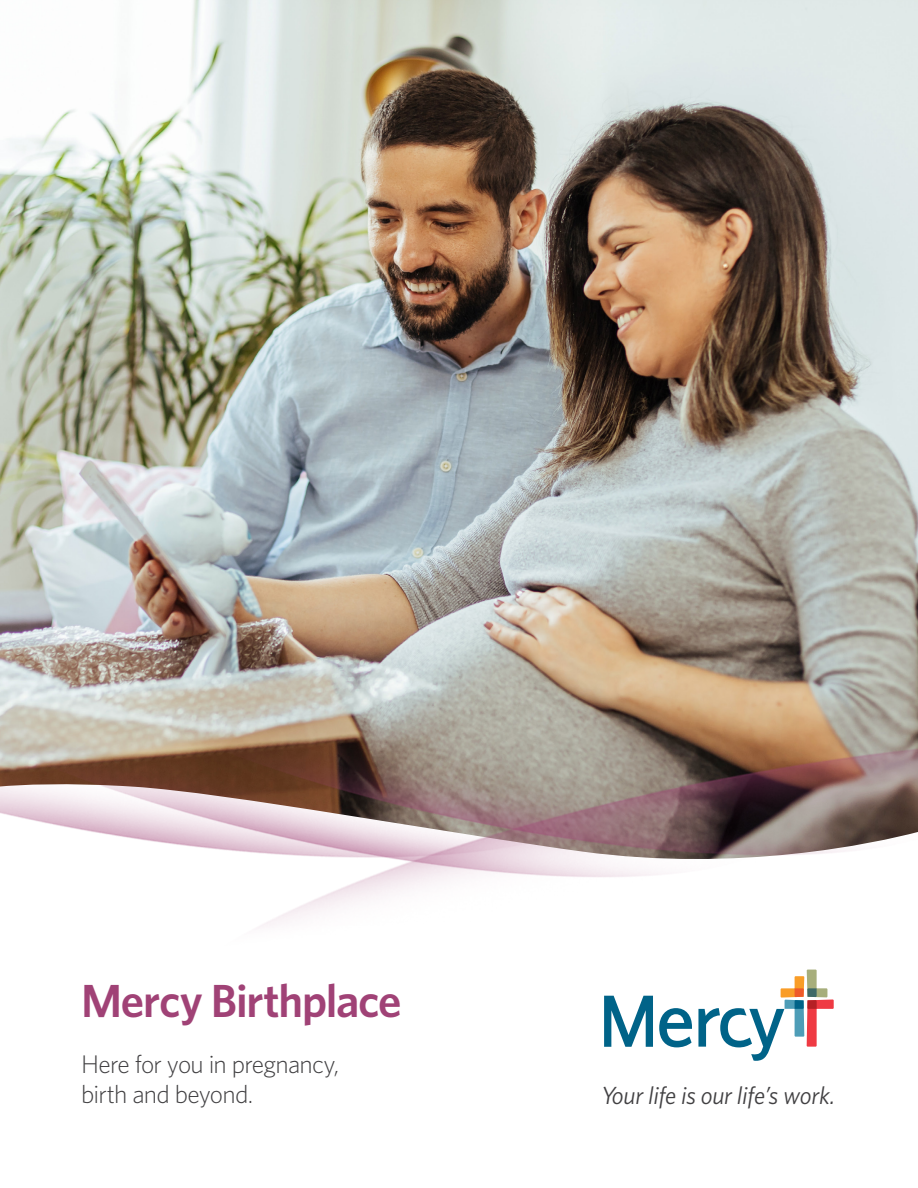
<style>
.page{position:relative;width:918px;height:1188px;background:#fff}
.page>*{position:absolute;margin:0;border:0;box-sizing:border-box;transform-origin:0 0}
.t1{font:600 46.5px "Whitney";letter-spacing:-.025em;color:#a04276}
.t2{font:300 25.5px/30.6px "Whitney";letter-spacing:-.03em;color:#414042}
.t3{font:italic 24.9px "Whitney";letter-spacing:-.01em;color:#414042}
</style>
<div class="page">
<img style="left:0;top:0;width:918px;height:698px">
<img style="left:0;top:698px;width:918px;height:298px">
<svg style="left:604px;top:996px;width:49px;height:51px"></svg>
<svg style="left:659px;top:1008px;width:33px;height:39px"></svg>
<svg style="left:698px;top:970px;width:136px;height:91px"></svg>
<h1 class="t1" style="left:81px;top:969px;width:322px">Mercy Birthplace</h1>
<p class="t2" style="left:81px;top:1048px;width:260px">Here for you in pregnancy, birth and beyond.</p>
<p class="t3" style="left:601px;top:1078px;width:235px">Your life is our life’s work.</p>
</div>
